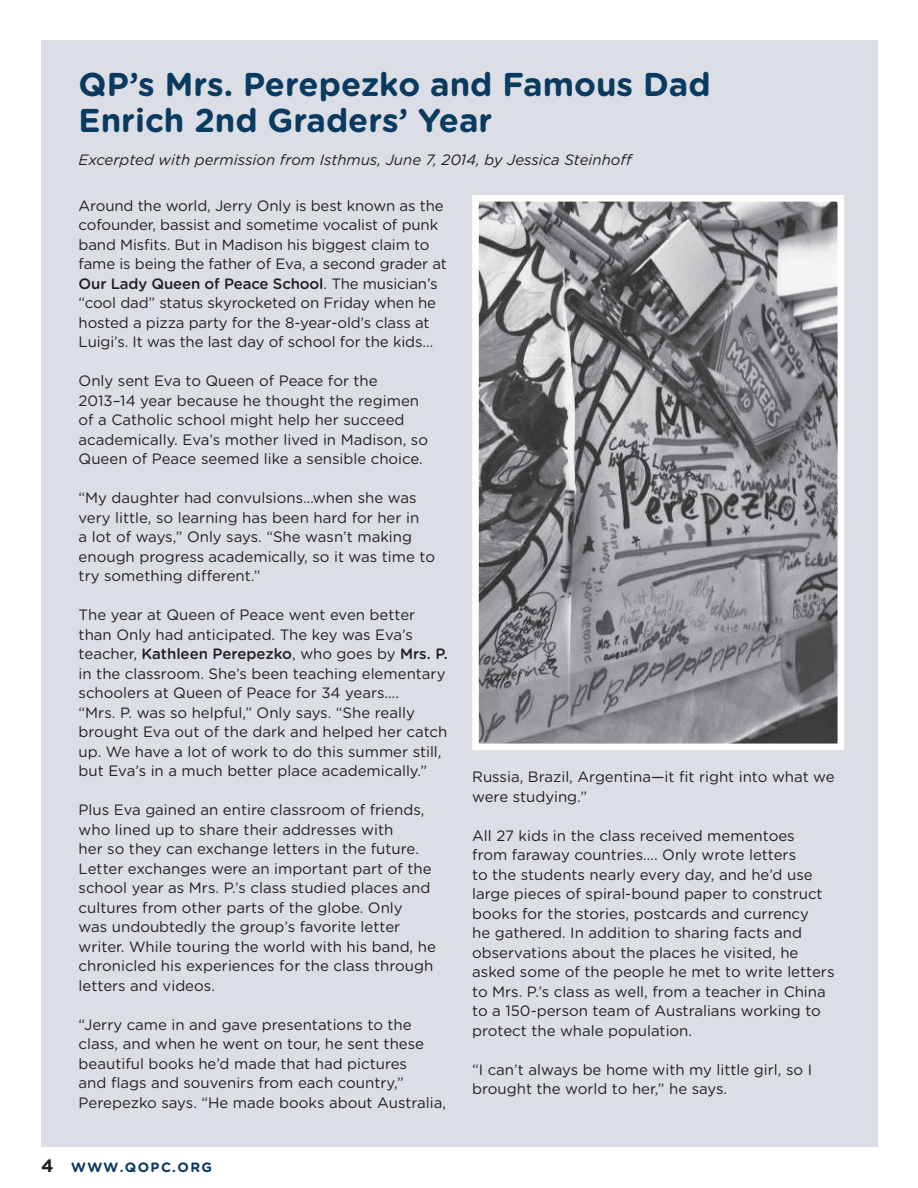
<style>
.page{position:relative;width:918px;height:1188px;background:#fff}
.page>*{position:absolute;margin:0;border:0;box-sizing:border-box;transform-origin:0 0}
.t1{font:700 33px/36px "Gotham Rounded";color:#093a5f}
.t2{font:15px/19.5px "Gotham Rounded";color:#231f20}
.t3{font:italic 15px "Gotham Rounded";color:#231f20}
.t4{font:700 13.5px "Gotham Rounded";letter-spacing:.1em;color:#093a5f}
.s1{font-weight:500}
.s2{font-family:"Gotham";font-size:18px;color:#231f20}
</style>
<div class="page">
<div style="left:41px;top:40px;width:837px;height:1108px;background:#dcdee5"></div>
<img style="left:480px;top:203px;width:356px;height:539px">
<div style="left:472px;top:195px;width:372px;height:555px;border:7px solid #fff"></div>
<h1 class="t1" style="left:79px;top:66px;width:634px">QP’s Mrs. Perepezko and Famous Dad<br>Enrich 2nd Graders’ Year</h1>
<p class="t3" style="left:79px;top:150px;width:555px">Excerpted with permission from Isthmus, June 7, 2014, by Jessica Steinhoff</p>
<p class="t2" style="left:79px;top:195px;width:370px">Around the world, Jerry Only is best known as the cofounder, bassist and sometime vocalist of punk band Misfits. But in Madison his biggest claim to fame is being the father of Eva, a second grader at <span class="s1">Our Lady Queen of Peace School</span>. The musician’s “cool dad” status skyrocketed on Friday when he hosted a pizza party for the 8-year-old’s class at Luigi’s. It was the last day of school for the kids…</p>
<p class="t2" style="left:79px;top:371px;width:351px">Only sent Eva to Queen of Peace for the 2013–14 year because he thought the regimen of a Catholic school might help her succeed academically. Eva’s mother lived in Madison, so Queen of Peace seemed like a sensible choice.</p>
<p class="t2" style="left:79px;top:488px;width:358px">“My daughter had convulsions…when she was very little, so learning has been hard for her in<br>a lot of ways,” Only says. “She wasn’t making enough progress academically, so it was time to try something different.”</p>
<p class="t2" style="left:79px;top:605px;width:371px">The year at Queen of Peace went even better than Only had anticipated. The key was Eva’s teacher, <span class="s1">Kathleen Perepezko</span>, who goes by <span class="s1">Mrs. P. </span>in the classroom. She’s been teaching elementary schoolers at Queen of Peace for 34 years….<br>“Mrs. P. was so helpful,” Only says. “She really brought Eva out of the dark and helped her catch up. We have a lot of work to do this summer still, but Eva’s in a much better place academically.”</p>
<p class="t2" style="left:79px;top:800px;width:359px">Plus Eva gained an entire classroom of friends, who lined up to share their addresses with<br>her so they can exchange letters in the future.<br>Letter exchanges were an important part of the school year as Mrs. P.’s class studied places and cultures from other parts of the globe. Only<br>was undoubtedly the group’s favorite letter writer. While touring the world with his band, he chronicled his experiences for the class through letters and videos.</p>
<p class="t2" style="left:79px;top:1014px;width:369px">“Jerry came in and gave presentations to the class, and when he went on tour, he sent these beautiful books he’d made that had pictures<br>and flags and souvenirs from each country,” Perepezko says. “He made books about Australia,</p>
<p class="t2" style="left:472px;top:767px;width:364px">Russia, Brazil, Argentina—it fit right into what we were studying.”</p>
<p class="t2" style="left:472px;top:826px;width:364px">All 27 kids in the class received mementoes<br>from faraway countries…. Only wrote letters<br>to the students nearly every day, and he’d use large pieces of spiral-bound paper to construct books for the stories, postcards and currency<br>he gathered. In addition to sharing facts and observations about the places he visited, he asked some of the people he met to write letters to Mrs. P.’s class as well, from a teacher in China to a 150-person team of Australians working to protect the whale population.</p>
<p class="t2" style="left:472px;top:1060px;width:341px">“I can’t always be home with my little girl, so I brought the world to her,” he says.</p>
<p class="t4" style="left:41px;top:1159px;width:173px"><span class="s2">4</span> WWW.QOPC.ORG</p>
</div>
